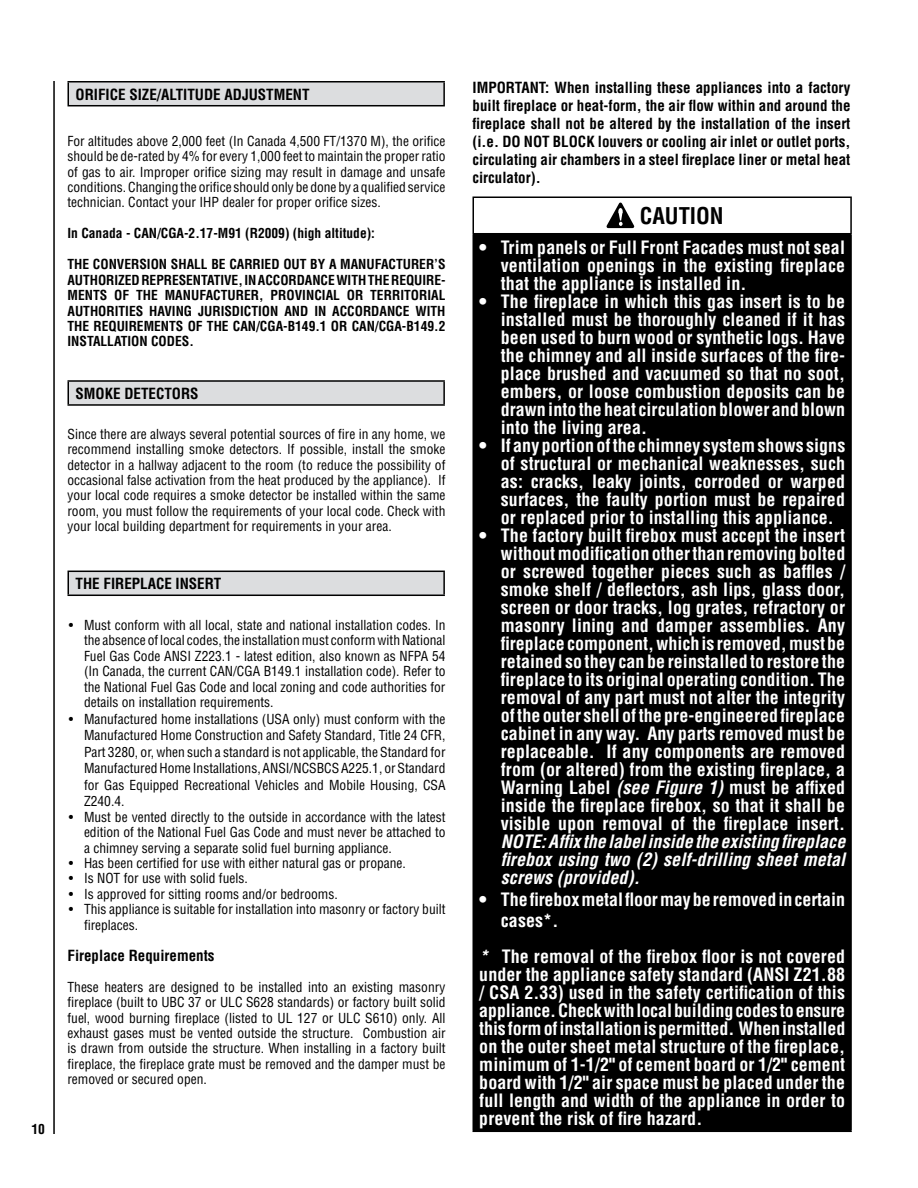
<style>
.page{position:relative;width:918px;height:1188px;background:#fff}
.page>*{position:absolute;margin:0;border:0;box-sizing:border-box;transform-origin:0 0}
.t1{font:700 condensed 22.5px "Helvetica";color:#000}
.t2{font:700 condensed 18px/18px "Helvetica";letter-spacing:.005em;color:#fff;text-align:justify}
.t3{font:italic 700 condensed 18px/18px "Helvetica";letter-spacing:.005em;color:#fff;text-align:justify}
.t4{font:700 condensed 15px/18px "Helvetica";color:#000;text-align:justify}
.t5{font:condensed 13.5px/15.5px "Helvetica";color:#000;text-align:justify}
.t6{font:700 condensed 13.5px/15.5px "Helvetica";color:#000;text-align:justify}
.s1{font-style:italic}
</style>
<div class="page">
<hr style="left:53px;top:81px;width:2px;height:1053px;background:#000">
<div style="left:68px;top:82px;width:376px;height:24px;background:#dcdddf"></div>
<hr style="left:68px;top:81px;width:377px;height:1px;background:#000">
<svg style="left:68px;top:83px;width:1px;height:22px"></svg>
<hr style="left:443px;top:83px;width:2px;height:22px;background:#000">
<hr style="left:68px;top:105px;width:377px;height:1px;background:#000">
<div style="left:68px;top:571px;width:376px;height:24px;background:#dcdddf"></div>
<hr style="left:68px;top:571px;width:377px;height:1px;background:#000">
<svg style="left:68px;top:572px;width:1px;height:23px"></svg>
<hr style="left:443px;top:572px;width:2px;height:23px;background:#000">
<hr style="left:68px;top:595px;width:377px;height:1px;background:#000">
<div style="left:68px;top:381px;width:376px;height:24px;background:#dcdddf"></div>
<hr style="left:68px;top:380px;width:377px;height:2px;background:#000">
<svg style="left:68px;top:382px;width:1px;height:22px"></svg>
<hr style="left:443px;top:382px;width:2px;height:22px;background:#000">
<hr style="left:68px;top:404px;width:377px;height:2px;background:#000">
<div style="left:473px;top:234px;width:378px;height:897px;background:#000"></div>
<hr style="left:472px;top:196px;width:380px;height:2px;background:#000">
<hr style="left:472px;top:198px;width:2px;height:35px;background:#000">
<hr style="left:850px;top:198px;width:2px;height:35px;background:#000">
<hr style="left:472px;top:233px;width:380px;height:1px;background:#000">
<hr style="left:472px;top:234px;width:2px;height:897px;background:#000">
<hr style="left:850px;top:234px;width:2px;height:897px;background:#000">
<hr style="left:472px;top:1131px;width:380px;height:1px;background:#000">
<svg style="left:606px;top:202px;width:29px;height:27px"></svg>
<p class="t6" style="left:32px;top:1122px;width:15px">10</p>
<p class="t4" style="left:76px;top:85px;width:235px">ORIFICE SIZE/ALTITUDE ADJUSTMENT</p>
<p class="t5" style="left:68px;top:133px;width:380px">For altitudes above 2,000 feet (In Canada 4,500 FT/1370 M), the orifice should be de-rated by 4% for every 1,000 feet to maintain the proper ratio of gas to air. Improper orifice sizing may result in damage and unsafe conditions. Changing the orifice should only be done by a qualified service technician. Contact your IHP dealer for proper orifice sizes.</p>
<p class="t6" style="left:68px;top:226px;width:309px">In Canada - CAN/CGA-2.17-M91 (R2009) (high altitude):</p>
<p class="t6" style="left:68px;top:257px;width:380px">THE CONVERSION SHALL BE CARRIED OUT BY A MANUFACTURER’S AUTHORIZED REPRESENTATIVE, IN ACCORDANCE WITH THE REQUIRE-MENTS OF THE MANUFACTURER, PROVINCIAL OR TERRITORIAL AUTHORITIES HAVING JURISDICTION AND IN ACCORDANCE WITH THE REQUIREMENTS OF THE CAN/CGA-B149.1 OR CAN/CGA-B149.2<br>INSTALLATION CODES.</p>
<p class="t4" style="left:76px;top:384px;width:124px">SMOKE DETECTORS</p>
<p class="t5" style="left:68px;top:426px;width:380px">Since there are always several potential sources of fire in any home, we recommend installing smoke detectors. If possible, install the smoke detector in a hallway adjacent to the room (to reduce the possibility of occasional false activation from the heat produced by the appliance). If your local code requires a smoke detector be installed within the same room, you must follow the requirements of your local code. Check with your local building department for requirements in your area.</p>
<p class="t4" style="left:76px;top:575px;width:147px">THE FIREPLACE INSERT</p>
<p class="t5" style="left:84px;top:617px;width:363px;text-indent:-15px">• Must conform with all local, state and national installation codes. In the absence of local codes, the installation must conform with National Fuel Gas Code ANSI Z223.1 - latest edition, also known as NFPA 54 (In Canada, the current CAN/CGA B149.1 installation code). Refer to the National Fuel Gas Code and local zoning and code authorities for details on installation requirements.</p>
<p class="t5" style="left:84px;top:710px;width:363px;line-height:16.5px;text-indent:-15px">• Manufactured home installations (USA only) must conform with the Manufactured Home Construction and Safety Standard, Title 24 CFR, Part 3280, or, when such a standard is not applicable, the Standard for Manufactured Home Installations, ANSI/NCSBCS A225.1, or Standard for Gas Equipped Recreational Vehicles and Mobile Housing, CSA Z240.4.</p>
<p class="t5" style="left:84px;top:809px;width:363px;text-indent:-15px">• Must be vented directly to the outside in accordance with the latest edition of the National Fuel Gas Code and must never be attached to a chimney serving a separate solid fuel burning appliance.</p>
<p class="t5" style="left:69px;top:855px;width:339px">• Has been certified for use with either natural gas or propane.</p>
<p class="t5" style="left:69px;top:871px;width:180px">• Is NOT for use with solid fuels.</p>
<p class="t5" style="left:69px;top:886px;width:270px">• Is approved for sitting rooms and/or bedrooms.</p>
<p class="t5" style="left:84px;top:902px;width:363px;text-indent:-15px">• This appliance is suitable for installation into masonry or factory built fireplaces.</p>
<p class="t4" style="left:68px;top:946px;width:149px">Fireplace Requirements</p>
<p class="t5" style="left:68px;top:979px;width:380px">These heaters are designed to be installed into an existing masonry fireplace (built to UBC 37 or ULC S628 standards) or factory built solid fuel, wood burning fireplace (listed to UL 127 or ULC S610) only. All exhaust gases must be vented outside the structure. Combustion air is drawn from outside the structure. When installing in a factory built fireplace, the fireplace grate must be removed and the damper must be removed or secured open.</p>
<p class="t4" style="left:472px;top:78px;width:380px">IMPORTANT: When installing these appliances into a factory built fireplace or heat-form, the air flow within and around the fireplace shall not be altered by the installation of the insert (i.e. DO NOT BLOCK louvers or cooling air inlet or outlet ports, circulating air chambers in a steel fireplace liner or metal heat circulator).</p>
<h1 class="t1" style="left:640px;top:202px;width:85px">CAUTION</h1>
<h2 class="t2" style="left:501px;top:238px;width:346px;text-indent:-22px">• Trim panels or Full Front Facades must not seal ventilation openings in the existing fireplace that the appliance is installed in.</h2>
<p class="t2" style="left:501px;top:292px;width:346px;text-indent:-22px">• The fireplace in which this gas insert is to be installed must be thoroughly cleaned if it has been used to burn wood or synthetic logs. Have the chimney and all inside surfaces of the fire&shy;place brushed and vacuumed so that no soot, embers, or loose combustion deposits can be drawn into the heat circulation blower and blown into the living area.</p>
<h2 class="t2" style="left:501px;top:436px;width:346px;text-indent:-22px">• If any portion of the chimney system shows signs of structural or mechanical weaknesses, such as: cracks, leaky joints, corroded or warped surfaces, the faulty portion must be repaired or replaced prior to installing this appliance.</h2>
<p class="t2" style="left:501px;top:526px;width:346px;text-indent:-22px">• The factory built firebox must accept the insert without modification other than removing bolted or screwed together pieces such as baffles / smoke shelf / deflectors, ash lips, glass door, screen or door tracks, log grates, refractory or masonry lining and damper assemblies. Any fireplace component, which is removed, must be retained so they can be reinstalled to restore the fireplace to its original operating condition. The removal of any part must not alter the integrity of the outer shell of the pre-engineered fireplace cabinet in any way. Any parts removed must be replaceable. If any components are removed from (or altered) from the existing fireplace, a Warning Label <span class="s1">(see Figure 1)</span> must be affixed inside the fireplace firebox, so that it shall be visible upon removal of the fireplace insert.</p>
<h2 class="t3" style="left:501px;top:832px;width:346px">NOTE: Affix the label inside the existing fireplace firebox using two (2) self-drilling sheet metal screws (provided).</h2>
<h2 class="t2" style="left:501px;top:888px;width:346px;line-height:21.6px;text-indent:-22px">• The firebox metal floor may be removed in certain cases*.</h2>
<p class="t2" style="left:479px;top:948px;width:368px"><span class="s1">*</span> The removal of the firebox floor is not covered under the appliance safety standard (ANSI Z21.88 / CSA 2.33) used in the safety certification of this appliance. Check with local building codes to ensure this form of installation is permitted. When installed on the outer sheet metal structure of the fireplace, minimum of 1-1/2" of cement board or 1/2" cement board with 1/2" air space must be placed under the full length and width of the appliance in order to prevent the risk of fire hazard.</p>
</div>
